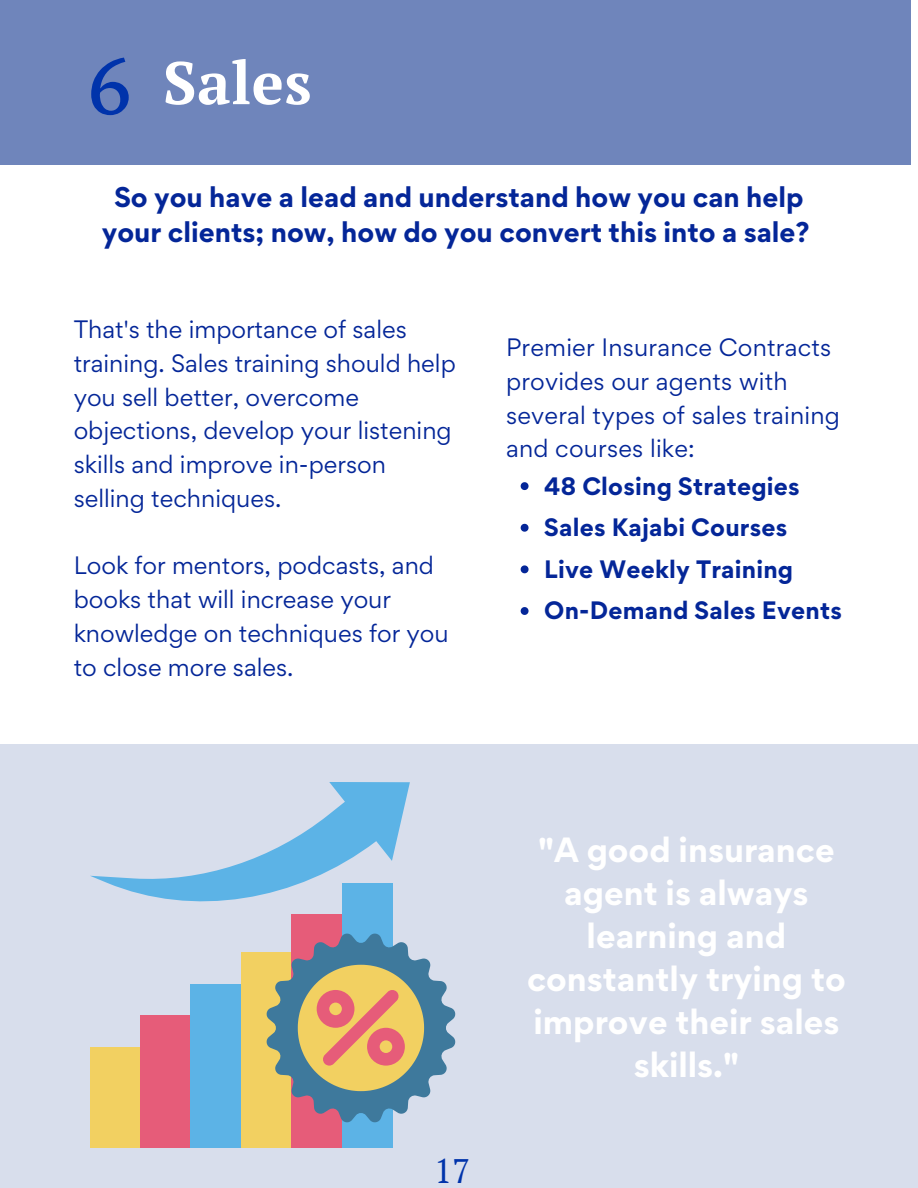
<style>
.page{position:relative;width:918px;height:1188px;background:#fff}
.page>*{position:absolute;margin:0;border:0;box-sizing:border-box;transform-origin:0 0}
.t1{font:700 60px "PT Serif";letter-spacing:.01em;color:#fff}
.t2{font:33.9px "PT Serif";color:#0033ab}
.t3{font:700 31.2px/43px "Gordita";color:#fff;text-align:center}
.t4{font:700 25.5px/34.8px "Gordita";color:#042698;text-align:center}
.t5{font:22.5px/33.8px "Gordita";color:#042698}
.t6{font:700 22.5px/41.7px "Gordita";letter-spacing:.01em;color:#042698}
.s1{font-family:"Crimson Pro";font-weight:400;font-size:96px;color:#0033ab}
</style>
<div class="page">
<div style="left:0;top:745px;width:918px;height:443px;background:#d8deec"></div>
<div style="left:0;top:0;width:911px;height:164px;background:#6f85bb"></div>
<div style="left:90px;top:1047px;width:50px;height:101px;background:#f2d061"></div>
<div style="left:140px;top:1015px;width:51px;height:133px;background:#e65c79"></div>
<div style="left:191px;top:984px;width:50px;height:164px;background:#5cb3e6"></div>
<div style="left:241px;top:952px;width:50px;height:196px;background:#f2d061"></div>
<div style="left:291px;top:914px;width:51px;height:234px;background:#e65c79"></div>
<div style="left:342px;top:883px;width:50px;height:265px;background:#5cb3e6"></div>
<svg style="left:90px;top:782px;width:320px;height:136px"></svg>
<svg style="left:266px;top:932px;width:190px;height:192px"></svg>
<svg style="left:521px;top:482px;width:8px;height:8px"></svg>
<svg style="left:521px;top:524px;width:8px;height:8px"></svg>
<svg style="left:521px;top:565px;width:8px;height:8px"></svg>
<svg style="left:521px;top:607px;width:8px;height:8px"></svg>
<h1 class="t1" style="left:85px;top:42px;width:228px"><span class="s1">6</span> Sales</h1>
<p class="t4" style="left:102px;top:180px;width:709px">So you have a lead and understand how you can help your clients; now, how do you convert this into a sale?</p>
<p class="t5" style="left:74px;top:312px;width:384px">That's the importance of sales training. Sales training should help you sell better, overcome objections, develop your listening skills and improve in-person selling techniques.</p>
<p class="t5" style="left:74px;top:549px;width:377px">Look for mentors, podcasts, and books that will increase your knowledge on techniques for you to close more sales.</p>
<p class="t5" style="left:506px;top:330px;width:336px">Premier Insurance Contracts provides our agents with several types of sales training and courses like:</p>
<p class="t6" style="left:544px;top:465px;width:299px">48 Closing Strategies<br>Sales Kajabi Courses<br>Live Weekly Training<br>On-Demand Sales Events</p>
<h2 class="t2" style="left:434px;top:1147px;width:38px">17</h2>
<h3 class="t3" style="left:527px;top:828px;width:320px">"A good insurance agent is always learning and constantly trying to improve their sales skills."</h3>
</div>
